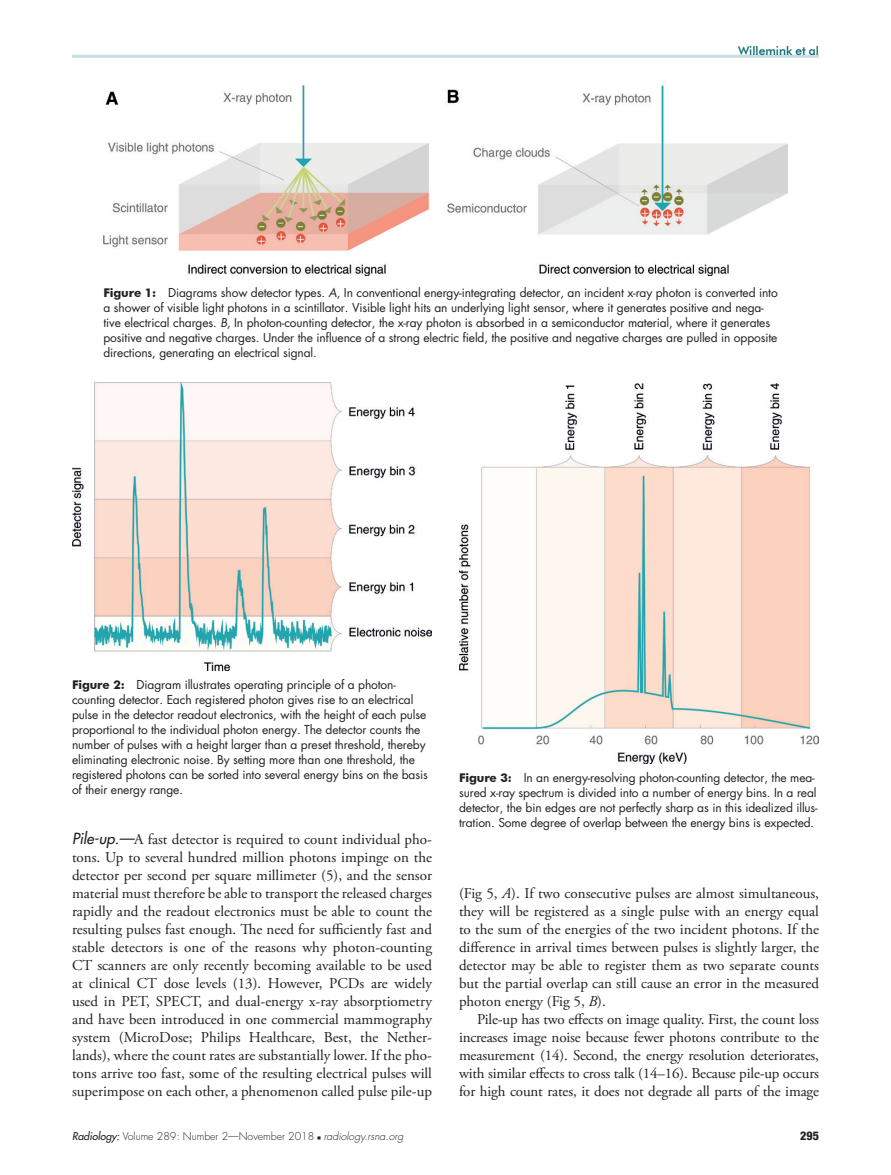
<style>
.page{position:relative;width:891px;height:1175px;background:#fff}
.page>*{position:absolute;margin:0;border:0;box-sizing:border-box;transform-origin:0 0}
.t1{font:15px/18px "Adobe Garamond Pro";color:#231f20;text-align:justify}
.t2{font:12px/15px "Futura";letter-spacing:-.01em;color:#231f20}
.t3{font:500 12px "Futura BT";color:#00636d}
.t4{font:800 condensed 12px "Helvetica Neue";color:#231f20}
.t5{font:300 10.5px "Futura";color:#231f20}
.s1{font-family:"Futura BT";font-weight:700}
.s2{font-style:italic}
.s3{font-family:"Futura";font-style:italic}
.s4{font-weight:400;font-style:italic}
.s5{font-family:"Universal Newswith Comm Pi";font-weight:400;font-size:6px}
</style>
<div class="page">
<hr style="left:72px;top:55px;width:747px;height:3px;background:#c6dee1">
<img style="left:104px;top:85px;width:683px;height:191px">
<img style="left:72px;top:382px;width:360px;height:288px">
<img style="left:459px;top:383px;width:360px;height:380px">
<p class="t3" style="left:738px;top:43px;width:82px">Willemink et al</p>
<p class="t2" style="left:104px;top:284px;width:676px"><span class="s1">Figure 1:</span> Diagrams show detector types. <span class="s2">A</span>, In conventional energy-integrating detector, an incident x-ray photon is converted into a shower of visible light photons in a scintillator. Visible light hits an underlying light sensor, where it generates positive and nega&shy;tive electrical charges. <span class="s2">B</span>, In photon-counting detector, the x-ray photon is absorbed in a semiconductor material, where it generates positive and negative charges. Under the influence of a strong electric field, the positive and negative charges are pulled in opposite directions, generating an electrical signal.</p>
<p class="t2" style="left:72px;top:677px;width:357px"><span class="s1">Figure 2:</span> Diagram illustrates operating principle of a photon&shy;counting detector. Each registered photon gives rise to an electrical pulse in the detector readout electronics, with the height of each pulse proportional to the individual photon energy. The detector counts the number of pulses with a height larger than a preset threshold, thereby eliminating electronic noise. By setting more than one threshold, the registered photons can be sorted into several energy bins on the basis of their energy range.</p>
<p class="t1" style="left:72px;top:831px;width:362px"><span class="s3">Pile-up.—</span>A fast detector is required to count individual pho&shy;tons. Up to several hundred million photons impinge on the detector per second per square millimeter (5), and the sensor material must therefore be able to transport the released charges rapidly and the readout electronics must be able to count the resulting pulses fast enough. The need for sufficiently fast and stable detectors is one of the reasons why photon-counting CT scanners are only recently becoming available to be used at clinical CT dose levels (13). However, PCDs are widely used in PET, SPECT, and dual-energy x-ray absorptiometry and have been introduced in one commercial mammography system (MicroDose; Philips Healthcare, Best, the Nether&shy;lands), where the count rates are substantially lower. If the pho&shy;tons arrive too fast, some of the resulting electrical pulses will superimpose on each other, a phenomenon called pulse pile-up</p>
<p class="t2" style="left:459px;top:769px;width:360px"><span class="s1">Figure 3:</span> In an energy-resolving photon-counting detector, the mea&shy;sured x-ray spectrum is divided into a number of energy bins. In a real detector, the bin edges are not perfectly sharp as in this idealized illus&shy;tration. Some degree of overlap between the energy bins is expected.</p>
<p class="t1" style="left:459px;top:885px;width:362px">(Fig 5, <span class="s2">A</span>). If two consecutive pulses are almost simultaneous, they will be registered as a single pulse with an energy equal to the sum of the energies of the two incident photons. If the difference in arrival times between pulses is slightly larger, the detector may be able to register them as two separate counts but the partial overlap can still cause an error in the measured photon energy (Fig 5, <span class="s2">B</span>).</p>
<p class="t1" style="left:459px;top:1011px;width:362px;text-indent:18px">Pile-up has two effects on image quality. First, the count loss increases image noise because fewer photons contribute to the measurement (14). Second, the energy resolution deteriorates, with similar effects to cross talk (14–16). Because pile-up occurs for high count rates, it does not degrade all parts of the image</p>
<p class="t5" style="left:72px;top:1129px;width:333px"><span class="s4">Radiology:</span> Volume 289: Number 2—November 2018 <span class="s5">n</span> <span class="s2">radiology.rsna.org</span></p>
<p class="t4" style="left:800px;top:1128px;width:20px">295</p>
</div>
